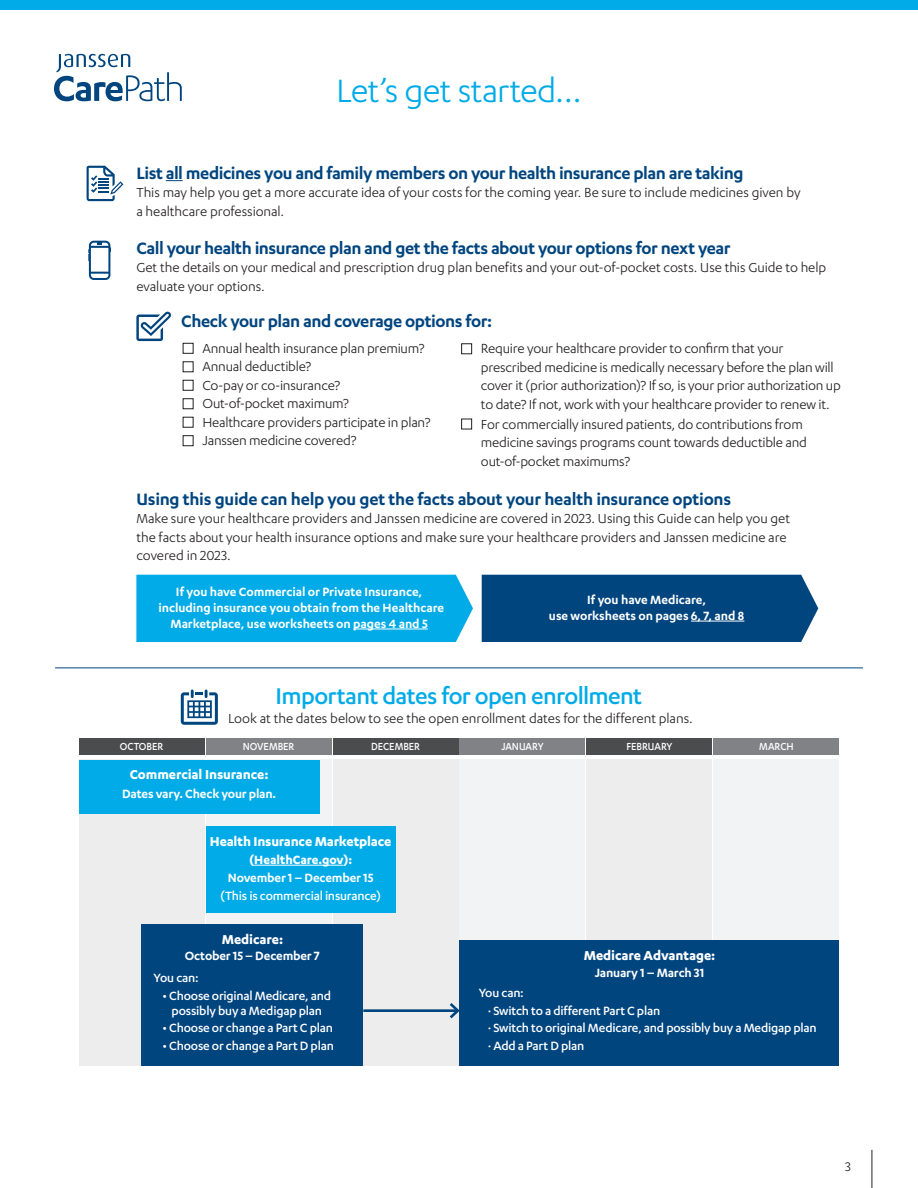
<style>
.page{position:relative;width:918px;height:1188px;background:#fff}
.page>*{position:absolute;margin:0;border:0;box-sizing:border-box;transform-origin:0 0}
.t1{font:37.5px "Karbon";letter-spacing:-.02em;color:#00abe7}
.t2{font:500 26.4px "Karbon";letter-spacing:-.025em;color:#00abe7}
.t3{font:600 19.2px "Karbon";letter-spacing:-.02em;color:#01457f}
.t4{font:15.15px/18.5px "Karbon";letter-spacing:-.01em;color:#231f20}
.t5{font:700 15px "Karbon";letter-spacing:-.01em;color:#fff}
.t6{font:14.55px "Karbon";color:#231f20}
.t7{font:600 13.8px/15.9px "Karbon";letter-spacing:-.005em;color:#fff;text-align:center}
.t8{font:500 13.8px/17.7px "Karbon";letter-spacing:-.015em;color:#fff;text-align:center}
.t9{font:700 13.8px "Karbon";color:#fff}
.t10{font:500 11.85px "Karbon";color:#fff;scale:.92 1}
</style>
<div class="page">
<hr style="left:55px;top:668px;width:808px;height:1px;background:#01457f">
<div style="left:79px;top:738px;width:125px;height:17px;background:#4b4c4d"></div>
<div style="left:206px;top:738px;width:125px;height:17px;background:#808285"></div>
<div style="left:333px;top:738px;width:125px;height:17px;background:#4b4c4d"></div>
<div style="left:460px;top:738px;width:125px;height:17px;background:#808285"></div>
<div style="left:714px;top:738px;width:125px;height:17px;background:#808285"></div>
<div style="left:587px;top:738px;width:125px;height:17px;background:#4b4c4d"></div>
<div style="left:79px;top:760px;width:125px;height:306px;background:#ededee"></div>
<div style="left:206px;top:760px;width:125px;height:306px;background:#f2f3f4"></div>
<div style="left:333px;top:760px;width:125px;height:306px;background:#ededee"></div>
<div style="left:460px;top:760px;width:125px;height:306px;background:#f2f3f4"></div>
<div style="left:587px;top:760px;width:125px;height:306px;background:#ededee"></div>
<div style="left:714px;top:760px;width:125px;height:306px;background:#f2f3f4"></div>
<div style="left:79px;top:760px;width:241px;height:53px;background:#00abe7"></div>
<div style="left:206px;top:826px;width:190px;height:87px;background:#00abe7"></div>
<hr style="left:254px;top:865px;width:89px;height:1px;background:#fff">
<div style="left:142px;top:924px;width:221px;height:142px;background:#01457f"></div>
<div style="left:460px;top:941px;width:379px;height:125px;background:#01457f"></div>
<hr style="left:363px;top:1009px;width:95px;height:3px;background:#01457f">
<svg style="left:447px;top:1000px;width:13px;height:21px"></svg>
<svg style="left:54px;top:54px;width:128px;height:47px"></svg>
<svg style="left:166px;top:180px;width:17px;height:1px"></svg>
<svg style="left:87px;top:166px;width:36px;height:35px"></svg>
<svg style="left:88px;top:241px;width:23px;height:39px"></svg>
<svg style="left:136px;top:312px;width:35px;height:29px"></svg>
<div style="left:136px;top:575px;width:337px;height:67px;background:#00abe7"></div>
<hr style="left:353px;top:629px;width:75px;height:1px;background:#fff">
<div style="left:482px;top:575px;width:336px;height:67px;background:#01457f"></div>
<hr style="left:691px;top:621px;width:53px;height:1px;background:#fff">
<div style="left:0;top:0;width:918px;height:9px;background:#00abe7"></div>
<svg style="left:180px;top:689px;width:38px;height:36px"></svg>
<hr style="left:872px;top:1150px;width:1px;height:38px;background:#231f20">
<h1 class="t1" style="left:336px;top:70px;width:247px">Let’s get started…</h1>
<p class="t3" style="left:136px;top:162px;width:609px">List all medicines you and family members on your health insurance plan are taking</p>
<p class="t4" style="left:136px;top:183px;width:666px">This may help you get a more accurate idea of your costs for the coming year. Be sure to include medicines given by a healthcare professional.</p>
<p class="t3" style="left:136px;top:237px;width:596px">Call your health insurance plan and get the facts about your options for next year</p>
<p class="t4" style="left:136px;top:258px;width:691px">Get the details on your medical and prescription drug plan benefits and your out-of-pocket costs. Use this Guide to help evaluate your options.</p>
<p class="t3" style="left:181px;top:310px;width:312px">Check your plan and coverage options for:</p>
<p class="t4" style="left:183px;top:339px;width:243px">■ Annual health insurance plan premium?</p>
<p class="t4" style="left:183px;top:357px;width:130px">■ Annual deductible?</p>
<p class="t4" style="left:183px;top:376px;width:159px">■ Co-pay or co-insurance?</p>
<p class="t4" style="left:183px;top:394px;width:168px">■ Out-of-pocket maximum?</p>
<p class="t4" style="left:183px;top:413px;width:249px">■ Healthcare providers participate in plan?</p>
<p class="t4" style="left:481px;top:339px;width:361px;text-indent:-20px">■ Require your healthcare provider to confirm that your prescribed medicine is medically necessary before the plan will cover it (prior authorization)? If so, is your prior authorization up to date? If not, work with your healthcare provider to renew it.</p>
<p class="t4" style="left:481px;top:414px;width:328px;text-indent:-20px">■ For commercially insured patients, do contributions from medicine savings programs count towards deductible and out-of-pocket maximums?</p>
<p class="t4" style="left:183px;top:431px;width:176px">■ Janssen medicine covered?</p>
<p class="t3" style="left:136px;top:488px;width:596px">Using this guide can help you get the facts about your health insurance options</p>
<p class="t4" style="left:136px;top:509px;width:655px">Make sure your healthcare providers and Janssen medicine are covered in 2023. Using this Guide can help you get the facts about your health insurance options and make sure your healthcare providers and Janssen medicine are covered in 2023.</p>
<p class="t7" style="left:159px;top:583px;width:287px">If you have Commercial or Private Insurance, including insurance you obtain from the Healthcare<br>Marketplace, use worksheets on pages 4 and 5</p>
<p class="t7" style="left:549px;top:591px;width:197px">If you have Medicare,<br>use worksheets on pages 6, 7, and 8</p>
<h2 class="t2" style="left:276px;top:681px;width:368px">Important dates for open enrollment</h2>
<p class="t4" style="left:228px;top:709px;width:466px">Look at the dates below to see the open enrollment dates for the different plans.</p>
<p class="t10" style="left:120px;top:740px;width:49px">OCTOBER</p>
<p class="t10" style="left:243px;top:740px;width:58px">NOVEMBER</p>
<p class="t10" style="left:371px;top:740px;width:55px">DECEMBER</p>
<p class="t10" style="left:501px;top:740px;width:47px">JANUARY</p>
<p class="t10" style="left:627px;top:740px;width:51px">FEBRUARY</p>
<p class="t10" style="left:759px;top:740px;width:39px">MARCH</p>
<p class="t5" style="left:130px;top:766px;width:140px">Commercial Insurance:</p>
<p class="t7" style="left:122px;top:785px;width:156px">Dates vary. Check your plan.</p>
<p class="t5" style="left:210px;top:833px;width:183px">Health Insurance Marketplace</p>
<p class="t9" style="left:249px;top:852px;width:105px">(HealthCare.gov):</p>
<p class="t7" style="left:228px;top:869px;width:147px">November 1 – December 15</p>
<p class="t8" style="left:220px;top:886px;width:162px">(This is commercial insurance)</p>
<p class="t5" style="left:222px;top:931px;width:63px">Medicare:</p>
<p class="t7" style="left:185px;top:948px;width:137px">October 15 – December 7</p>
<p class="t8" style="left:154px;top:969px;width:47px">You can:</p>
<p class="t8" style="left:163px;top:988px;width:170px;line-height:15px">• Choose original Medicare, and possibly buy a Medigap plan</p>
<p class="t8" style="left:163px;top:1019px;width:172px">• Choose or change a Part C plan</p>
<p class="t8" style="left:163px;top:1037px;width:173px">• Choose or change a Part D plan</p>
<p class="t5" style="left:584px;top:947px;width:133px">Medicare Advantage:</p>
<p class="t7" style="left:595px;top:964px;width:111px">January 1 – March 31</p>
<p class="t8" style="left:488px;top:984px;width:331px;text-align:left;text-indent:-9px">You can:<br>· Switch to a different Part C plan<br>· Switch to original Medicare, and possibly buy a Medigap plan · Add a Part D plan</p>
<p class="t6" style="left:845px;top:1158px;width:7px">3</p>
</div>
